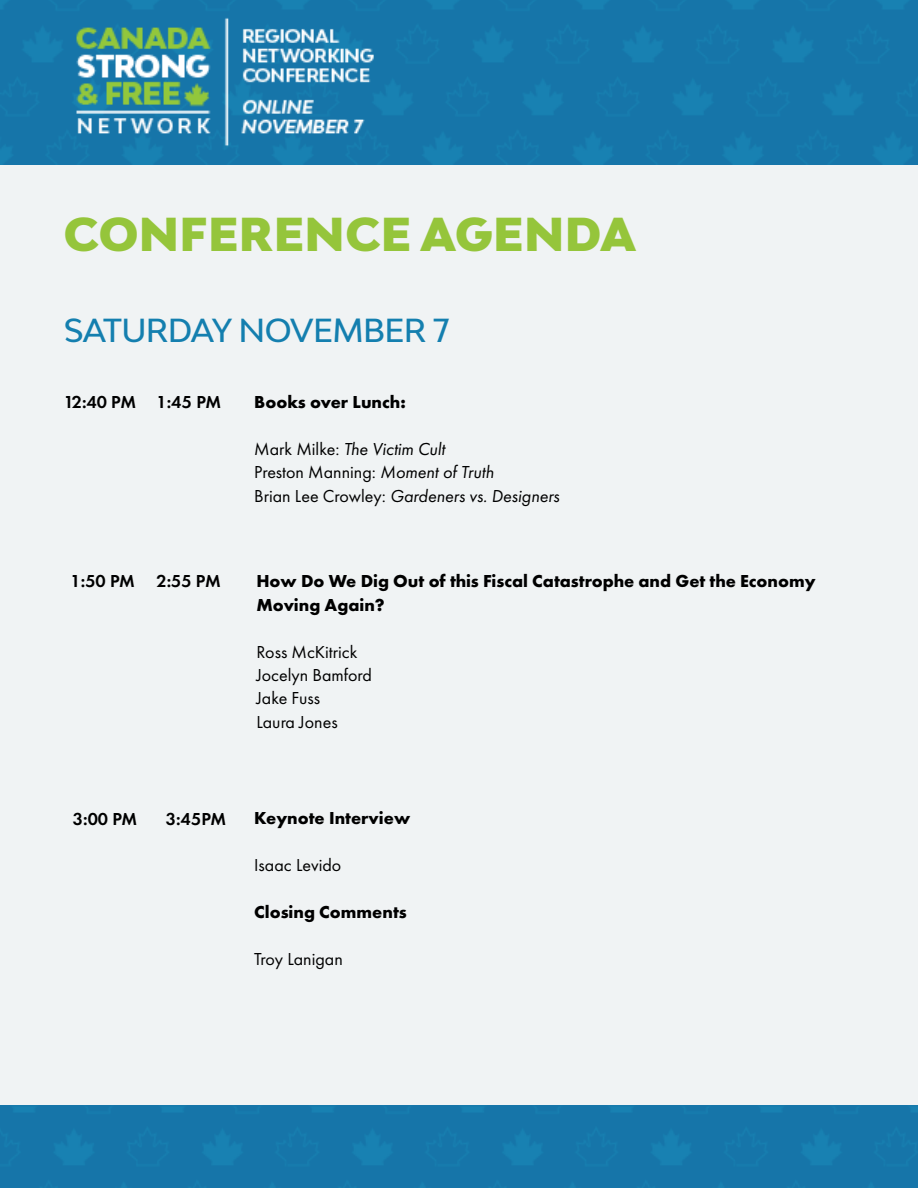
<style>
.page{position:relative;width:918px;height:1188px;background:#fff}
.page>*{position:absolute;margin:0;border:0;box-sizing:border-box;transform-origin:0 0}
.t1{font:900 45px "Bw Modelica";letter-spacing:.01em;color:#95c53b}
.t2{font:500 31.5px "Bw Modelica";letter-spacing:-.02em;color:#147faf}
.t3{font:700 18px/23.4px "Futura PT";color:#000}
.t4{font:italic 18px/23.4px "Futura PT";color:#000}
.t5{font:18px/23.4px "Futura PT";color:#000}
.t6{font:600 18px "Futura PT";letter-spacing:-.01em;color:#000}
.s1{font-style:normal}
</style>
<div class="page">
<div style="left:0;top:156px;width:918px;height:958px;background:#f0f3f4"></div>
<img style="left:0;top:0;width:918px;height:165px">
<img style="left:0;top:1106px;width:918px;height:82px">
<h1 class="t1" style="left:64px;top:205px;width:574px">CONFERENCE AGENDA</h1>
<h2 class="t2" style="left:64px;top:310px;width:387px">SATURDAY NOVEMBER 7</h2>
<p class="t6" style="left:64px;top:391px;width:74px">12:40 PM</p>
<p class="t6" style="left:157px;top:391px;width:66px">1:45 PM</p>
<p class="t6" style="left:71px;top:570px;width:66px">1:50 PM</p>
<p class="t6" style="left:157px;top:570px;width:66px">2:55 PM</p>
<p class="t3" style="left:254px;top:390px;width:153px">Books over Lunch:</p>
<p class="t4" style="left:254px;top:437px;width:307px"><span class="s1">Mark Milke:</span> The Victim Cult<br><span class="s1">Preston Manning:</span> Moment of Truth<br><span class="s1">Brian Lee Crowley:</span> Gardeners vs. Designers</p>
<p class="t3" style="left:256px;top:569px;width:561px">How Do We Dig Out of this Fiscal Catastrophe and Get the Economy<br>Moving Again?</p>
<p class="t5" style="left:256px;top:640px;width:117px">Ross McKitrick<br>Jocelyn Bamford<br>Jake Fuss<br>Laura Jones</p>
<p class="t6" style="left:73px;top:808px;width:66px">3:00 PM</p>
<p class="t6" style="left:166px;top:808px;width:62px">3:45PM</p>
<p class="t3" style="left:254px;top:806px;width:157px">Keynote Interview</p>
<p class="t5" style="left:254px;top:853px;width:89px">Isaac Levido</p>
<p class="t3" style="left:254px;top:900px;width:154px">Closing Comments</p>
<p class="t5" style="left:254px;top:947px;width:90px">Troy Lanigan</p>
</div>
